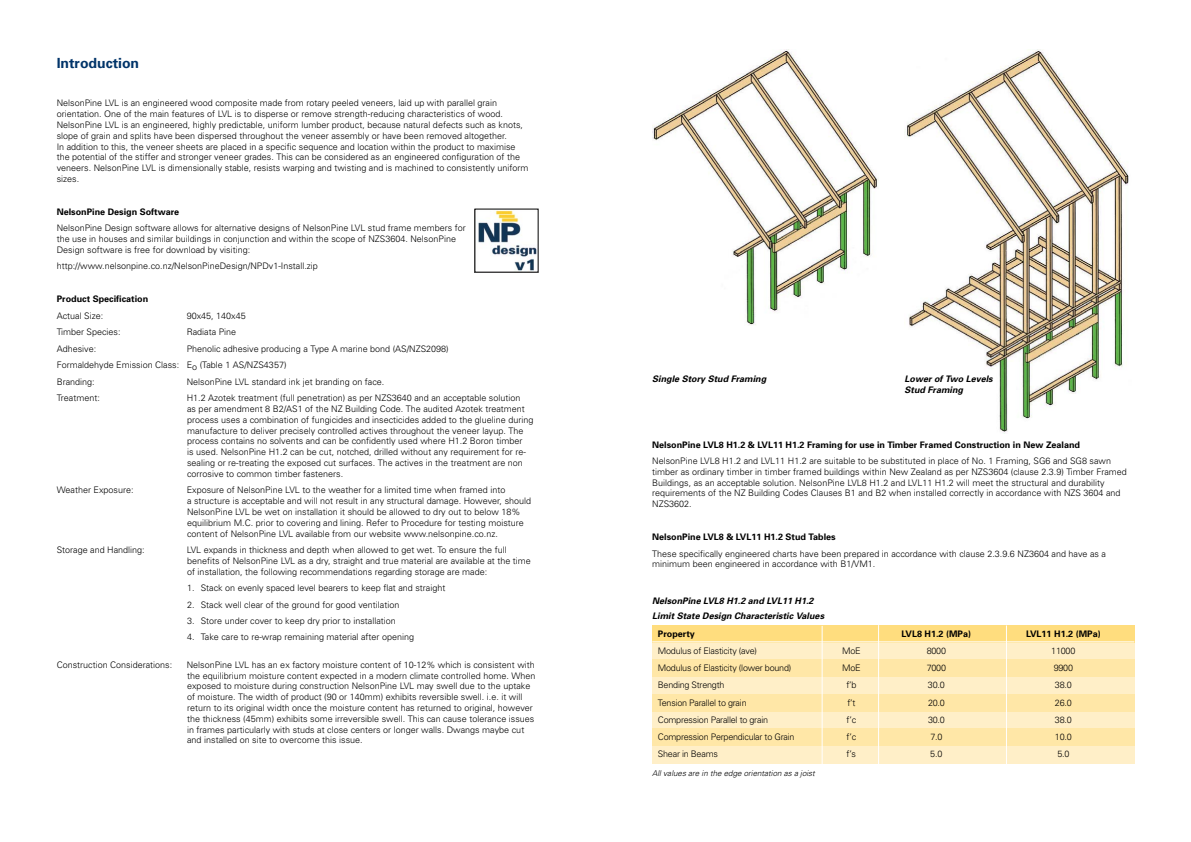
<style>
.page{position:relative;width:1191px;height:842px;background:#fff}
.page>*{position:absolute;margin:0;border:0;box-sizing:border-box;transform-origin:0 0}
.t1{font:700 14px "Univers";color:#003469}
.t2{font:300 9px/10.8px "Univers";color:#000}
.t3{font:700 9px "Univers";color:#000}
.t4{font:300 9px "Univers";letter-spacing:-.025em;color:#000}
.t5{font:italic 700 9px/14.7px "Univers";color:#000}
.t6{font:italic 300 8px "Univers";color:#000}
</style>
<div class="page">
<img style="left:478px;top:211px;width:58px;height:59px">
<div style="left:652px;top:625px;width:482px;height:139px;background:#ffefc8"></div>
<div style="left:652px;top:660px;width:482px;height:17px;background:#ffe7a7"></div>
<div style="left:652px;top:625px;width:482px;height:17px;background:#ffdd7e"></div>
<div style="left:652px;top:694px;width:482px;height:17px;background:#ffe7a7"></div>
<div style="left:652px;top:728px;width:482px;height:17px;background:#ffe7a7"></div>
<hr style="left:821px;top:626px;width:1px;height:139px;background:#fff">
<hr style="left:652px;top:641px;width:482px;height:1px;background:#fff">
<hr style="left:878px;top:625px;width:1px;height:139px;background:#fff">
<img style="left:905px;top:49px;width:224px;height:384px">
<img style="left:652px;top:49px;width:226px;height:276px">
<hr style="left:1006px;top:625px;width:1px;height:139px;background:#fff">
<h1 class="t1" style="left:57px;top:54px;width:84px">Introduction</h1>
<p class="t2" style="left:57px;top:98px;width:473px">NelsonPine LVL is an engineered wood composite made from rotary peeled veneers, laid up with parallel grain orientation. One of the main features of LVL is to disperse or remove strength-reducing characteristics of wood.<br>NelsonPine LVL is an engineered, highly predictable, uniform lumber product, because natural defects such as knots, slope of grain and splits have been dispersed throughout the veneer assembly or have been removed altogether.<br>In addition to this, the veneer sheets are placed in a specific sequence and location within the product to maximise the potential of the stiffer and stronger veneer grades. This can be considered as an engineered configuration of the veneers. NelsonPine LVL is dimensionally stable, resists warping and twisting and is machined to consistently uniform sizes.</p>
<p class="t3" style="left:57px;top:206px;width:124px">NelsonPine Design Software</p>
<p class="t2" style="left:57px;top:223px;width:411px">NelsonPine Design software allows for alternative designs of NelsonPine LVL stud frame members for the use in houses and similar buildings in conjunction and within the scope of NZS3604. NelsonPine<br>Design software is free for download by visiting:</p>
<p class="t2" style="left:57px;top:261px;width:263px">http://www.nelsonpine.co.nz/NelsonPineDesign/NPDv1-Install.zip</p>
<p class="t3" style="left:57px;top:294px;width:93px">Product Specification</p>
<p class="t2" style="left:57px;top:310px;width:48px">Actual Size:</p>
<p class="t2" style="left:187px;top:310px;width:61px">90x45, 140x45</p>
<p class="t2" style="left:57px;top:327px;width:65px">Timber Species:</p>
<p class="t2" style="left:187px;top:327px;width:51px">Radiata Pine</p>
<p class="t2" style="left:57px;top:343px;width:41px">Adhesive:</p>
<p class="t2" style="left:57px;top:340px;width:393px;line-height:16.5px;text-indent:130px">Phenolic adhesive producing a Type A marine bond (AS/NZS2098)<br>Formaldehyde Emission Class: Eo (Table 1 AS/NZS4357)<br>Branding:</p>
<p class="t2" style="left:187px;top:376px;width:199px">NelsonPine LVL standard ink jet branding on face.</p>
<p class="t2" style="left:57px;top:393px;width:45px">Treatment:</p>
<p class="t2" style="left:187px;top:393px;width:348px">H1.2 Azotek treatment (full penetration) as per NZS3640 and an acceptable solution<br>as per amendment 8 B2/AS1 of the NZ Building Code. The audited Azotek treatment process uses a combination of fungicides and insecticides added to the glueline during manufacture to deliver precisely controlled actives throughout the veneer layup. The process contains no solvents and can be confidently used where H1.2 Boron timber<br>is used. NelsonPine H1.2 can be cut, notched, drilled without any requirement for re&shy;sealing or re-treating the exposed cut surfaces. The actives in the treatment are non corrosive to common timber fasteners.</p>
<p class="t2" style="left:57px;top:485px;width:78px">Weather Exposure:</p>
<p class="t2" style="left:187px;top:485px;width:346px">Exposure of NelsonPine LVL to the weather for a limited time when framed into<br>a structure is acceptable and will not result in any structural damage. However, should NelsonPine LVL be wet on installation it should be allowed to dry out to below 18% equilibrium M.C. prior to covering and lining. Refer to Procedure for testing moisture content of NelsonPine LVL available from our website www.nelsonpine.co.nz.</p>
<p class="t2" style="left:57px;top:544px;width:90px">Storage and Handling:</p>
<p class="t2" style="left:187px;top:544px;width:345px">LVL expands in thickness and depth when allowed to get wet. To ensure the full benefits of NelsonPine LVL as a dry, straight and true material are available at the time of installation, the following recommendations regarding storage are made:</p>
<p class="t2" style="left:187px;top:582px;width:260px">1. Stack on evenly spaced level bearers to keep flat and straight</p>
<p class="t2" style="left:187px;top:599px;width:214px">2. Stack well clear of the ground for good ventilation</p>
<p class="t2" style="left:187px;top:615px;width:210px">3. Store under cover to keep dry prior to installation</p>
<p class="t2" style="left:187px;top:632px;width:228px">4. Take care to re-wrap remaining material after opening</p>
<p class="t2" style="left:57px;top:659px;width:117px">Construction Considerations:</p>
<p class="t2" style="left:187px;top:659px;width:350px">NelsonPine LVL has an ex factory moisture content of 10-12% which is consistent with the equilibrium moisture content expected in a modern climate controlled home. When exposed to moisture during construction NelsonPine LVL may swell due to the uptake of moisture. The width of product (90 or 140mm) exhibits reversible swell. i.e. it will return to its original width once the moisture content has returned to original, however the thickness (45mm) exhibits some irreversible swell. This can cause tolerance issues in frames particularly with studs at close centers or longer walls. Dwangs maybe cut and installed on site to overcome this issue.</p>
<p class="t5" style="left:652px;top:371px;width:116px">Single Story Stud Framing</p>
<p class="t5" style="left:904px;top:373px;width:90px;line-height:10.8px">Lower of Two Levels<br>Stud Framing</p>
<p class="t3" style="left:652px;top:439px;width:429px">NelsonPine LVL8 H1.2 &amp; LVL11 H1.2 Framing for use in Timber Framed Construction in New Zealand</p>
<p class="t2" style="left:652px;top:455px;width:476px">NelsonPine LVL8 H1.2 and LVL11 H1.2 are suitable to be substituted in place of No. 1 Framing, SG6 and SG8 sawn timber as ordinary timber in timber framed buildings within New Zealand as per NZS3604 (clause 2.3.9) Timber Framed Buildings, as an acceptable solution. NelsonPine LVL8 H1.2 and LVL11 H1.2 will meet the structural and durability requirements of the NZ Building Codes Clauses B1 and B2 when installed correctly in accordance with NZS 3604 and NZS3602.</p>
<p class="t3" style="left:652px;top:531px;width:185px">NelsonPine LVL8 &amp; LVL11 H1.2 Stud Tables</p>
<p class="t2" style="left:652px;top:548px;width:455px">These specifically engineered charts have been prepared in accordance with clause 2.3.9.6 NZ3604 and have as a minimum been engineered in accordance with B1/VM1.</p>
<p class="t5" style="left:652px;top:594px;width:173px">NelsonPine LVL8 H1.2 and LVL11 H1.2<br>Limit State Design Characteristic Values</p>
<p class="t3" style="left:658px;top:628px;width:39px">Property</p>
<p class="t3" style="left:901px;top:628px;width:71px">LVL8 H1.2 (MPa)</p>
<p class="t3" style="left:1026px;top:628px;width:76px">LVL11 H1.2 (MPa)</p>
<p class="t4" style="left:658px;top:645px;width:101px">Modulus of Elasticity (ave)</p>
<p class="t2" style="left:842px;top:645px;width:20px">MoE</p>
<p class="t2" style="left:926px;top:645px;width:21px">8000</p>
<p class="t2" style="left:1051px;top:645px;width:26px">11000</p>
<p class="t4" style="left:658px;top:662px;width:135px">Modulus of Elasticity (lower bound)</p>
<p class="t2" style="left:842px;top:662px;width:20px">MoE</p>
<p class="t2" style="left:926px;top:662px;width:21px">7000</p>
<p class="t2" style="left:1053px;top:662px;width:21px">9900</p>
<p class="t4" style="left:658px;top:680px;width:68px">Bending Strength</p>
<p class="t2" style="left:846px;top:680px;width:12px">f’b</p>
<p class="t2" style="left:928px;top:680px;width:18px">30.0</p>
<p class="t2" style="left:1055px;top:680px;width:18px">38.0</p>
<p class="t4" style="left:658px;top:697px;width:90px">Tension Parallel to grain</p>
<p class="t2" style="left:847px;top:697px;width:9px">f’t</p>
<p class="t2" style="left:928px;top:697px;width:18px">20.0</p>
<p class="t2" style="left:1055px;top:697px;width:18px">26.0</p>
<p class="t4" style="left:658px;top:714px;width:112px">Compression Parallel to grain</p>
<p class="t2" style="left:846px;top:714px;width:11px">f’c</p>
<p class="t2" style="left:928px;top:714px;width:18px">30.0</p>
<p class="t2" style="left:1055px;top:714px;width:18px">38.0</p>
<p class="t4" style="left:658px;top:731px;width:138px">Compression Perpendicular to Grain</p>
<p class="t2" style="left:846px;top:731px;width:11px">f’c</p>
<p class="t2" style="left:930px;top:731px;width:14px">7.0</p>
<p class="t2" style="left:1055px;top:731px;width:18px">10.0</p>
<p class="t4" style="left:658px;top:749px;width:62px">Shear in Beams</p>
<p class="t2" style="left:846px;top:749px;width:11px">f’s</p>
<p class="t2" style="left:930px;top:749px;width:14px">5.0</p>
<p class="t2" style="left:1057px;top:749px;width:14px">5.0</p>
<p class="t6" style="left:652px;top:769px;width:164px">All values are in the edge orientation as a joist</p>
</div>
